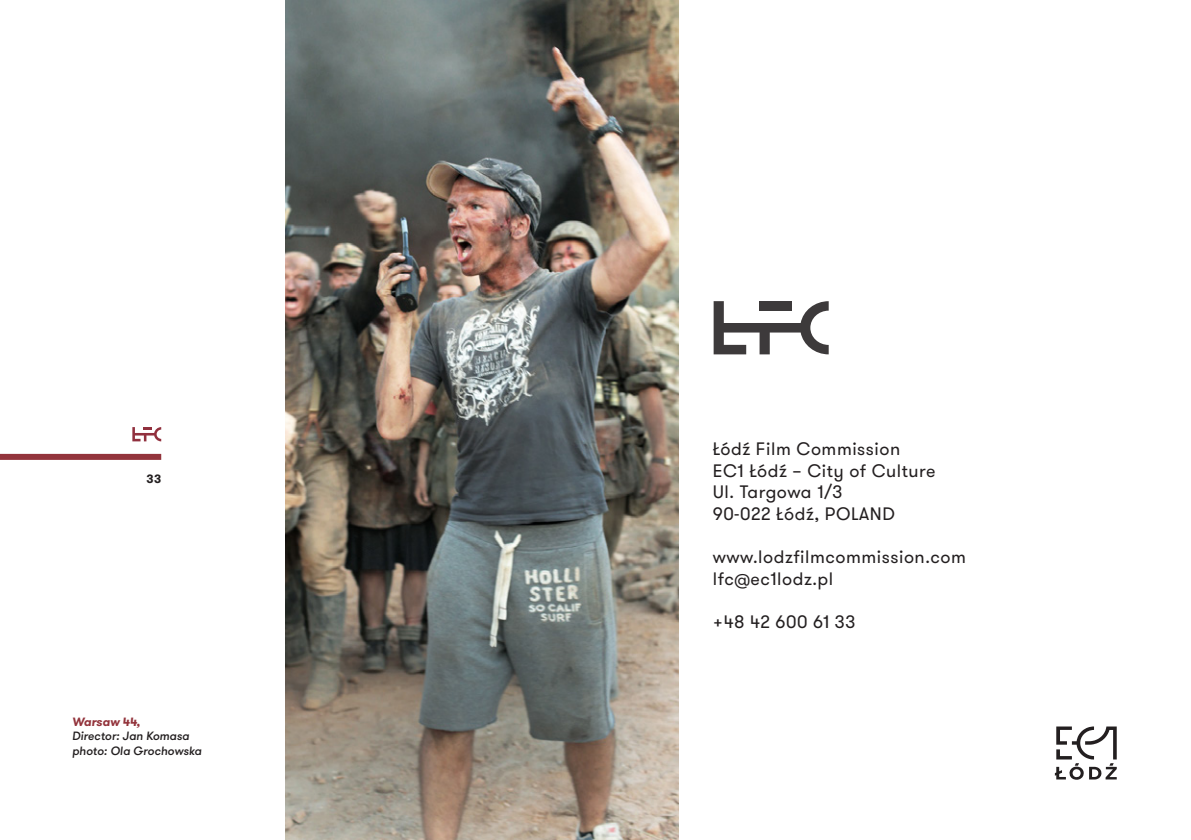
<style>
.page{position:relative;width:1191px;height:840px;background:#fff}
.page>*{position:absolute;margin:0;border:0;box-sizing:border-box;transform-origin:0 0}
.t1{font:18px "GT Walsheim Pro";letter-spacing:.03em;color:#231f20}
.t2{font:italic 500 12px "GT Walsheim Pro";color:#231f20}
.t3{font:italic 700 12px "GT Walsheim Pro";color:#93343c}
.t4{font:700 12px "GT Walsheim Pro";color:#231f20}
</style>
<div class="page">
<svg style="left:713px;top:301px;width:115px;height:53px"></svg>
<svg style="left:1054px;top:726px;width:62px;height:53px"></svg>
<div style="left:0;top:453px;width:161px;height:6px;background:#93343c"></div>
<svg style="left:132px;top:427px;width:29px;height:14px"></svg>
<img style="left:286px;top:0;width:393px;height:839px">
<p class="t4" style="left:146px;top:470px;width:16px">33</p>
<p class="t3" style="left:72px;top:713px;width:70px">Warsaw 44,</p>
<p class="t2" style="left:72px;top:728px;width:119px">Director: Jan Komasa</p>
<p class="t2" style="left:72px;top:742px;width:131px">photo: Ola Grochowska</p>
<p class="t1" style="left:713px;top:437px;width:189px">Łódź Film Commission</p>
<p class="t1" style="left:713px;top:458px;width:224px">EC1 Łódź – City of Culture</p>
<p class="t1" style="left:713px;top:480px;width:131px">Ul. Targowa 1/3</p>
<p class="t1" style="left:713px;top:502px;width:184px">90-022 Łódź, POLAND</p>
<p class="t1" style="left:713px;top:545px;width:255px">www.lodzfilmcommission.com</p>
<p class="t1" style="left:713px;top:566px;width:122px">lfc@ec1lodz.pl</p>
<p class="t1" style="left:713px;top:610px;width:144px">+48 42 600 61 33</p>
</div>
